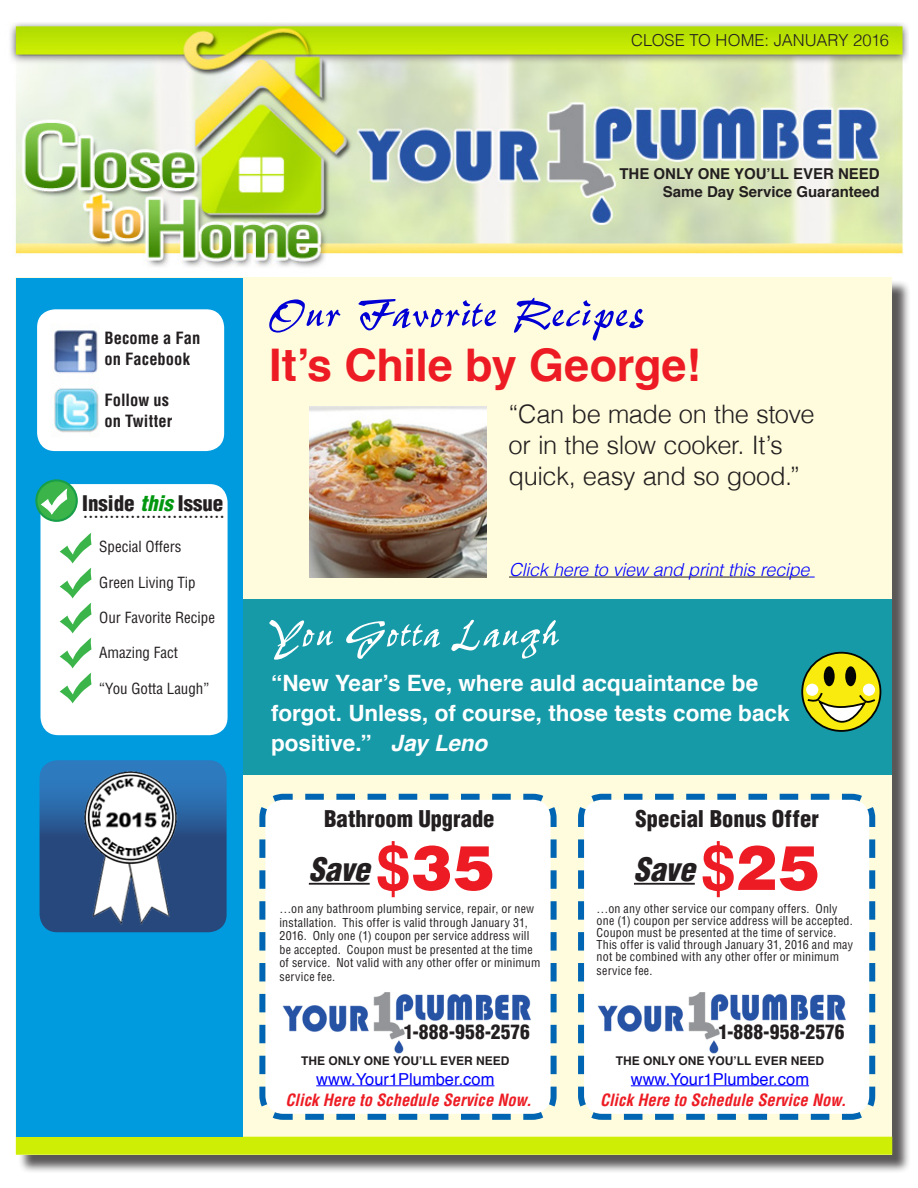
<style>
.page{position:relative;width:918px;height:1188px;background:#fff}
.page>*{position:absolute;margin:0;border:0;box-sizing:border-box;transform-origin:0 0}
.t1{font:700 45px "Helvetica";letter-spacing:-.005em;color:#ed1c24}
.t2{font:italic 900 condensed 31.5px "Helvetica";letter-spacing:-.005em;color:#231f20}
.Normal__Web{font:300 25.5px/30.6px "Helvetica";letter-spacing:-.015em;color:#231f20}
.Normal__Web-2{font:700 22.5px/30px "Helvetica";color:#fff}
.t3{font:900 condensed 22.5px "Helvetica";color:#231f20}
.t4{font:21px "Times";color:#231f20}
.t5{font:900 condensed 21px "Helvetica";color:#231f20}
.t6{font:900 condensed 19.5px "Helvetica";letter-spacing:.01em;color:#231f20}
.Heading_2{font:italic 300 18px "Helvetica";letter-spacing:-.015em;color:#00f}
.t7{font:italic 700 condensed 16.5px "Helvetica";color:#ed1c24}
.t8{font:16.5px "Helvetica";color:#00f}
.t9{font:700 condensed 16.5px/21px "Helvetica";letter-spacing:.005em;color:#231f20}
.t10{font:300 16.5px "Helvetica";color:#231f20}
.t11{font:condensed 15px "Helvetica";color:#231f20}
.t12{font:700 15px/18px "Helvetica";color:#231f20;text-align:right}
.Normal__Web-3{font:condensed 12px/13.5px "Helvetica";letter-spacing:.02em;color:#231f20}
.t13{font:700 12px "Helvetica";color:#231f20}
.s1{font-style:italic;color:#00970f}
.s2{font-style:italic}
.s3{font-weight:700;font-style:normal;font-stretch:normal;font-size:63px;color:#ed1c24}
.s4{font-style:normal;font-stretch:normal;font-size:63px;color:#ed1c24}
</style>
<div class="page">
<div style="left:18px;top:280px;width:893px;height:893px;background:#231f20;opacity:.75"></div>
<div style="left:16px;top:278px;width:876px;height:877px;background:#fffcdd"></div>
<hr style="left:509px;top:577px;width:301px;height:1px;background:#231f20">
<div style="left:243px;top:599px;width:649px;height:176px;background:#179aa8"></div>
<div style="left:802px;top:653px;width:78px;height:78px;background:#f9eb0d;border-radius:50%"></div>
<div style="left:801px;top:652px;width:80px;height:80px;border:2px solid #040503;border-radius:50%"></div>
<div style="left:824px;top:666px;width:11px;height:20px;background:#040503;border-radius:50%"></div>
<div style="left:845px;top:666px;width:11px;height:20px;background:#040503;border-radius:50%"></div>
<div style="left:806px;top:684px;width:12px;height:12px;background:#fff;border-radius:50%"></div>
<div style="left:863px;top:684px;width:12px;height:12px;background:#fff;border-radius:50%"></div>
<svg style="left:806px;top:691px;width:71px;height:33px"></svg>
<div style="left:16px;top:1137px;width:876px;height:18px;background:#ceee05"></div>
<svg style="left:269px;top:298px;width:374px;height:43px"></svg>
<svg style="left:269px;top:620px;width:290px;height:40px"></svg>
<img style="left:310px;top:407px;width:176px;height:170px">
<img style="left:10px;top:23px;width:898px;height:245px">
<div style="left:16px;top:279px;width:227px;height:858px;background:#009bdf"></div>
<svg style="left:259px;top:793px;width:298px;height:327px"></svg>
<svg style="left:578px;top:793px;width:298px;height:327px"></svg>
<hr style="left:634px;top:883px;width:61px;height:2px;background:#231f20">
<hr style="left:309px;top:883px;width:61px;height:2px;background:#231f20">
<hr style="left:631px;top:1085px;width:178px;height:1px;background:#00f">
<img style="left:589px;top:983px;width:264px;height:75px">
<hr style="left:316px;top:1085px;width:178px;height:1px;background:#00f">
<img style="left:275px;top:983px;width:264px;height:75px">
<div style="left:37px;top:309px;width:187px;height:142px;background:#fff;border-radius:18px"></div>
<img style="left:54px;top:330px;width:45px;height:103px">
<div style="left:40px;top:484px;width:188px;height:251px;background:#fff;border-radius:18px"></div>
<svg style="left:60px;top:533px;width:32px;height:170px"></svg>
<svg style="left:36px;top:480px;width:41px;height:41px"></svg>
<div style="left:35px;top:479px;width:43px;height:43px;border:2px solid #189e48;border-radius:50%"></div>
<svg style="left:40px;top:490px;width:28px;height:24px"></svg>
<svg style="left:40px;top:760px;width:187px;height:172px"></svg>
<img style="left:78px;top:766px;width:106px;height:166px">
<p class="t10" style="left:631px;top:27px;width:259px">CLOSE TO HOME: JANUARY 2016</p>
<p class="t12" style="left:619px;top:165px;width:262px">THE ONLY ONE YOU’LL EVER NEED<br>Same Day Service Guaranteed</p>
<p class="t9" style="left:104px;top:327px;width:98px">Become a Fan on Facebook</p>
<p class="t9" style="left:104px;top:390px;width:70px">Follow us on Twitter</p>
<p class="t5" style="left:82px;top:490px;width:143px">Inside <span class="s1">this</span> Issue</p>
<p class="t4" style="left:82px;top:492px;width:143px">...........................</p>
<p class="t11" style="left:99px;top:538px;width:84px">Special Offers</p>
<p class="t11" style="left:99px;top:573px;width:98px">Green Living Tip</p>
<p class="t11" style="left:99px;top:608px;width:117px">Our Favorite Recipe</p>
<p class="t11" style="left:99px;top:643px;width:80px">Amazing Fact</p>
<p class="t11" style="left:99px;top:679px;width:112px">“You Gotta Laugh”</p>
<p class="t1" style="left:269px;top:329px;width:433px">It’s Chile by George!</p>
<p class="Normal__Web" style="left:509px;top:398px;width:308px">“Can be made on the stove or in the slow cooker. It’s quick, easy and so good.”</p>
<p class="Heading_2" style="left:509px;top:556px;width:302px">Click here to view and print this recipe</p>
<p class="Normal__Web-2" style="left:271px;top:668px;width:520px">“New Year’s Eve, where auld acquaintance be forgot. Unless, of course, those tests come back positive.” <span class="s2">Jay Leno</span></p>
<p class="t3" style="left:324px;top:805px;width:172px">Bathroom Upgrade</p>
<p class="t3" style="left:636px;top:805px;width:185px">Special Bonus Offer</p>
<p class="t2" style="left:309px;top:850px;width:187px">Save <span class="s3">$</span><span class="s4">35</span></p>
<p class="t2" style="left:634px;top:850px;width:187px">Save <span class="s3">$</span><span class="s4">25</span></p>
<p class="Normal__Web-3" style="left:279px;top:902px;width:262px">…on any bathroom plumbing service, repair, or new installation. This offer is valid through January 31, 2016. Only one (1) coupon per service address will be accepted. Coupon must be presented at the time of service. Not valid with any other offer or minimum service fee.</p>
<p class="Normal__Web-3" style="left:597px;top:903px;width:258px;line-height:12px">…on any other service our company offers. Only one (1) coupon per service address will be accepted.<br>Coupon must be presented at the time of service.<br>This offer is valid through January 31, 2016 and may not be combined with any other offer or minimum</p>
<p class="Normal__Web-3" style="left:597px;top:963px;width:57px">service fee.</p>
<p class="t6" style="left:404px;top:1020px;width:128px">1-888-958-2576</p>
<p class="t6" style="left:718px;top:1020px;width:128px">1-888-958-2576</p>
<p class="t13" style="left:301px;top:1051px;width:210px">THE ONLY ONE YOU’LL EVER NEED</p>
<p class="t8" style="left:316px;top:1066px;width:180px">www.Your1Plumber.com</p>
<p class="t13" style="left:616px;top:1051px;width:210px">THE ONLY ONE YOU’LL EVER NEED</p>
<p class="t8" style="left:631px;top:1066px;width:180px">www.Your1Plumber.com</p>
<p class="t7" style="left:285px;top:1090px;width:248px">Click Here to Schedule Service Now.</p>
<p class="t7" style="left:600px;top:1090px;width:248px">Click Here to Schedule Service Now.</p>
</div>
